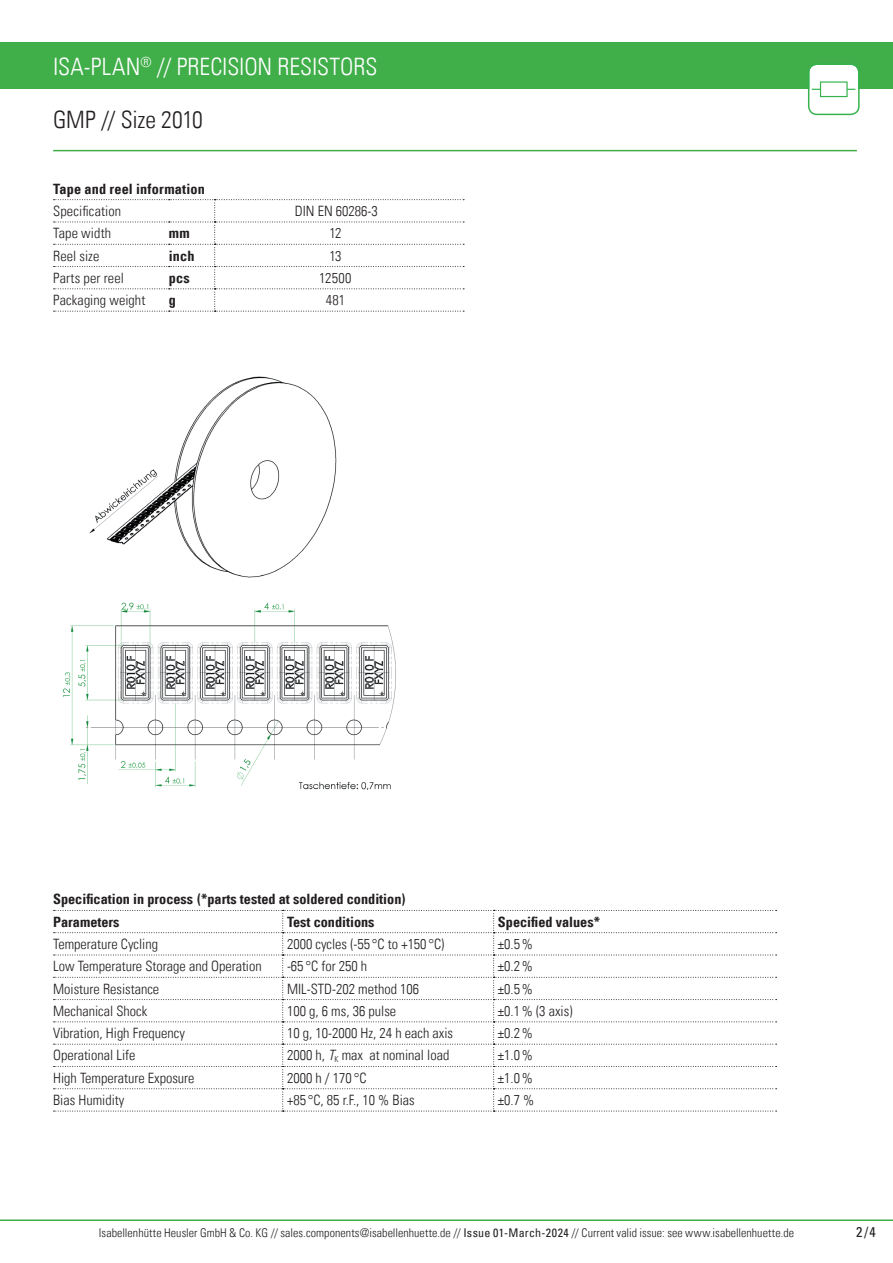
<style>
.page{position:relative;width:893px;height:1263px;background:#fff}
.page>*{position:absolute;margin:0;border:0;box-sizing:border-box;transform-origin:0 0}
.t1{font:24px "Univers Com 47 Light Cond";color:#fff}
.t2{font:24px "Univers Com 47 Light Cond";letter-spacing:-.01em;color:#231f20}
.t3{font:14.25px "Univers Com 47 Light Cond";color:#231f20}
.t4{font:14.25px/22.8px "Univers Com 67 Bold Cond";color:#231f20}
.t5{font:condensed 14.25px "Univers Com 57";color:#231f20}
.t6{font:12px "Univers Com 47 Light Cond";letter-spacing:.005em;color:#231f20}
.s1{font-family:"Univers LT Std";font-weight:300;font-style:italic;font-stretch:condensed}
.s2{font-family:"Univers Com 57";font-stretch:condensed}
</style>
<div class="page">
<hr style="left:0;top:1219px;width:893px;height:2px;background:#40ae49">
<div style="left:0;top:43px;width:893px;height:46px;background:#40ae49"></div>
<hr style="left:53px;top:150px;width:804px;height:1px;background:#40ae49">
<svg style="left:808px;top:65px;width:52px;height:50px"></svg>
<svg style="left:54px;top:199px;width:410px;height:113px"></svg>
<svg style="left:53px;top:909px;width:724px;height:203px"></svg>
<img style="left:62px;top:376px;width:334px;height:414px">
<h1 class="t1" style="left:53px;top:52px;width:326px">ISA-PLAN<sup>®</sup> // PRECISION RESISTORS</h1>
<h1 class="t2" style="left:53px;top:105px;width:151px">GMP // Size 2010</h1>
<p class="t4" style="left:53px;top:177px;width:153px">Tape and reel information</p>
<p class="t3" style="left:53px;top:202px;width:70px">Specification</p>
<p class="t3" style="left:295px;top:202px;width:85px">DIN EN 60286-3</p>
<p class="t3" style="left:53px;top:225px;width:60px">Tape width</p>
<p class="t4" style="left:169px;top:222px;width:22px">mm</p>
<p class="t3" style="left:329px;top:225px;width:14px">12</p>
<p class="t3" style="left:53px;top:247px;width:48px">Reel size</p>
<p class="t4" style="left:169px;top:244px;width:27px">inch</p>
<p class="t3" style="left:329px;top:247px;width:14px">13</p>
<p class="t3" style="left:53px;top:269px;width:72px">Parts per reel</p>
<p class="t4" style="left:169px;top:266px;width:23px">pcs</p>
<p class="t3" style="left:319px;top:269px;width:34px">12500</p>
<p class="t3" style="left:53px;top:292px;width:94px">Packaging weight</p>
<p class="t4" style="left:169px;top:289px;width:9px">g</p>
<p class="t3" style="left:326px;top:292px;width:21px">481</p>
<p class="t4" style="left:53px;top:887px;width:354px">Specification in process (*parts tested at soldered condition)<br>Parameters</p>
<p class="t4" style="left:287px;top:910px;width:89px">Test conditions</p>
<p class="t4" style="left:498px;top:910px;width:104px">Specified values*</p>
<p class="t3" style="left:53px;top:935px;width:106px">Temperature Cycling</p>
<p class="t3" style="left:287px;top:935px;width:159px">2000 cycles (-55 °C to +150 °C)</p>
<p class="t3" style="left:498px;top:935px;width:37px">±0.5%</p>
<p class="t3" style="left:53px;top:958px;width:210px">Low Temperature Storage and Operation</p>
<p class="t3" style="left:287px;top:958px;width:82px">-65 °C for 250 h</p>
<p class="t3" style="left:498px;top:958px;width:37px">±0.2%</p>
<p class="t3" style="left:53px;top:980px;width:108px">Moisture Resistance</p>
<p class="t3" style="left:287px;top:980px;width:134px">MIL-STD-202 method 106</p>
<p class="t3" style="left:498px;top:980px;width:37px">±0.5%</p>
<p class="t3" style="left:53px;top:1002px;width:96px">Mechanical Shock</p>
<p class="t3" style="left:287px;top:1002px;width:111px">100 g, 6 ms, 36 pulse</p>
<p class="t3" style="left:498px;top:1002px;width:76px">±0.1% (3 axis)</p>
<p class="t3" style="left:53px;top:1024px;width:133px">Vibration, High Frequency</p>
<p class="t3" style="left:287px;top:1024px;width:168px">10 g, 10-2000 Hz, 24 h each axis</p>
<p class="t3" style="left:498px;top:1024px;width:37px">±0.2%</p>
<p class="t3" style="left:53px;top:1047px;width:84px">Operational Life</p>
<p class="t3" style="left:287px;top:1047px;width:164px">2000 h, <span class="s1">T</span><sub>K</sub> max at nominal load</p>
<p class="t3" style="left:498px;top:1047px;width:37px">±1.0%</p>
<p class="t3" style="left:53px;top:1069px;width:143px">High Temperature Exposure</p>
<p class="t3" style="left:287px;top:1069px;width:81px">2000 h / 170 °C</p>
<p class="t3" style="left:498px;top:1069px;width:37px">±1.0%</p>
<p class="t3" style="left:53px;top:1091px;width:73px">Bias Humidity</p>
<p class="t3" style="left:287px;top:1091px;width:129px">+85 °C, 85 r.F., 10 % Bias</p>
<p class="t3" style="left:498px;top:1091px;width:38px">±0.7 %</p>
<p class="t6" style="left:99px;top:1225px;width:697px">Isabellenhütte Heusler GmbH &amp; Co. KG // sales.components@isabellenhuette.de // <span class="s2">Issue 01-March-2024</span> // Current valid issue: see www.isabellenhuette.de</p>
<p class="t5" style="left:856px;top:1223px;width:21px">2/4</p>
</div>
